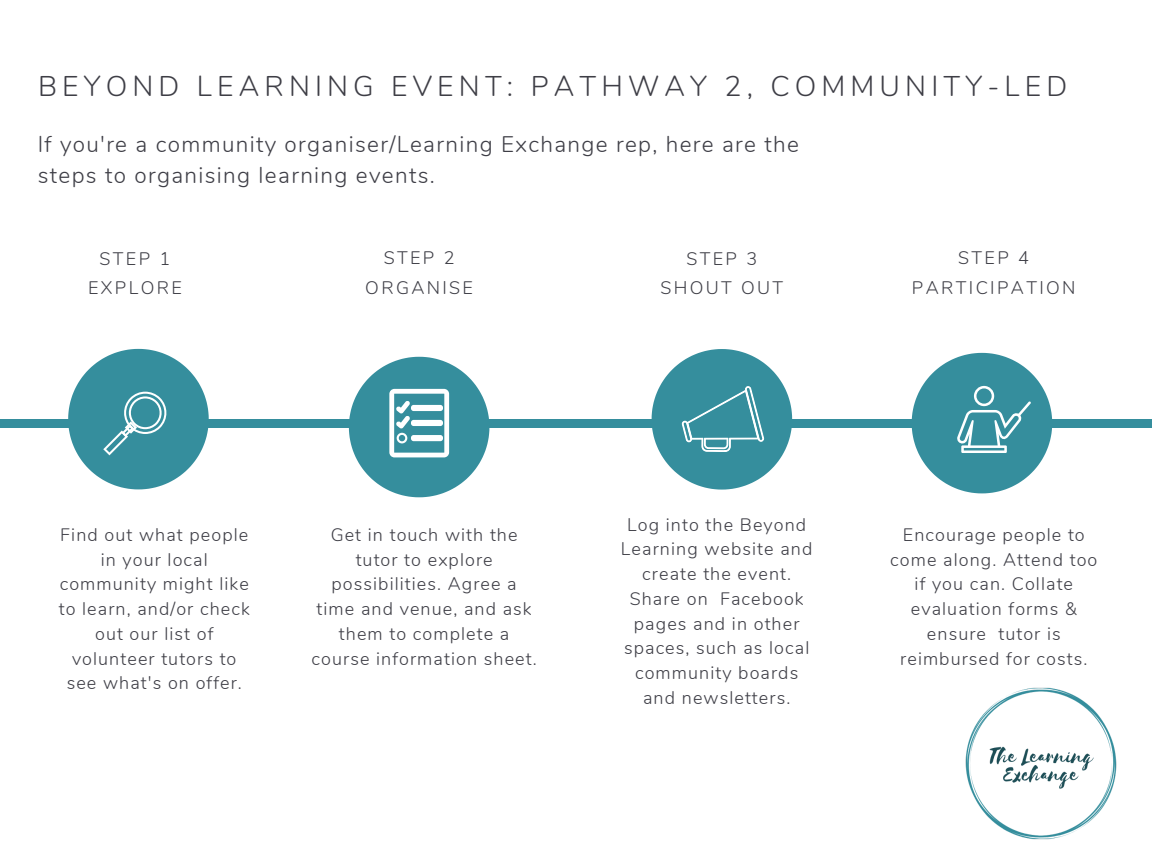
<style>
.page{position:relative;width:1152px;height:864px;background:#fff}
.page>*{position:absolute;margin:0;border:0;box-sizing:border-box;transform-origin:0 0}
.t1{font:300 28.5px "Nunito";letter-spacing:.18em;color:#3e3e46}
.t2{font:300 22.5px/31.5px "Nunito";letter-spacing:.06em;color:#3e3e46}
.t3{font:300 18.15px/29.2px "Nunito";letter-spacing:.13em;color:#3e3e46;text-align:center}
.t4{font:300 18px/24.8px "Nunito";letter-spacing:.06em;color:#3e3e46;text-align:center}
</style>
<div class="page">
<div style="left:0;top:419px;width:1152px;height:8px;background:#358e9d"></div>
<svg style="left:68px;top:349px;width:141px;height:140px"></svg>
<svg style="left:349px;top:357px;width:140px;height:140px"></svg>
<svg style="left:652px;top:349px;width:140px;height:141px"></svg>
<img style="left:965px;top:687px;width:152px;height:153px">
<svg style="left:912px;top:353px;width:140px;height:140px"></svg>
<h1 class="t1" style="left:38px;top:67px;width:1031px">BEYOND LEARNING EVENT: PATHWAY 2, COMMUNITY-LED</h1>
<p class="t2" style="left:38px;top:129px;width:763px">If you're a community organiser/Learning Exchange rep, here are the steps to organising learning events.</p>
<p class="t3" style="left:88px;top:244px;width:95px">STEP 1<br>EXPLORE</p>
<p class="t3" style="left:365px;top:244px;width:109px">STEP 2<br>ORGANISE</p>
<p class="t3" style="left:660px;top:244px;width:124px">STEP 3<br>SHOUT OUT</p>
<p class="t3" style="left:912px;top:244px;width:165px">STEP 4<br>PARTICIPATION</p>
<p class="t4" style="left:59px;top:523px;width:193px">Find out what people in your local community might like to learn, and/or check out our list of volunteer tutors to see what's on offer.</p>
<p class="t4" style="left:312px;top:523px;width:227px">Get in touch with the tutor to explore possibilities. Agree a time and venue, and ask them to complete a course information sheet.</p>
<p class="t4" style="left:621px;top:512px;width:193px">Log into the Beyond<br>Learning website and create the event.<br>Share on Facebook pages and in other spaces, such as local community boards and newsletters.</p>
<p class="t4" style="left:890px;top:523px;width:209px">Encourage people to come along. Attend too if you can. Collate evaluation forms &amp; ensure tutor is reimbursed for costs.</p>
</div>
